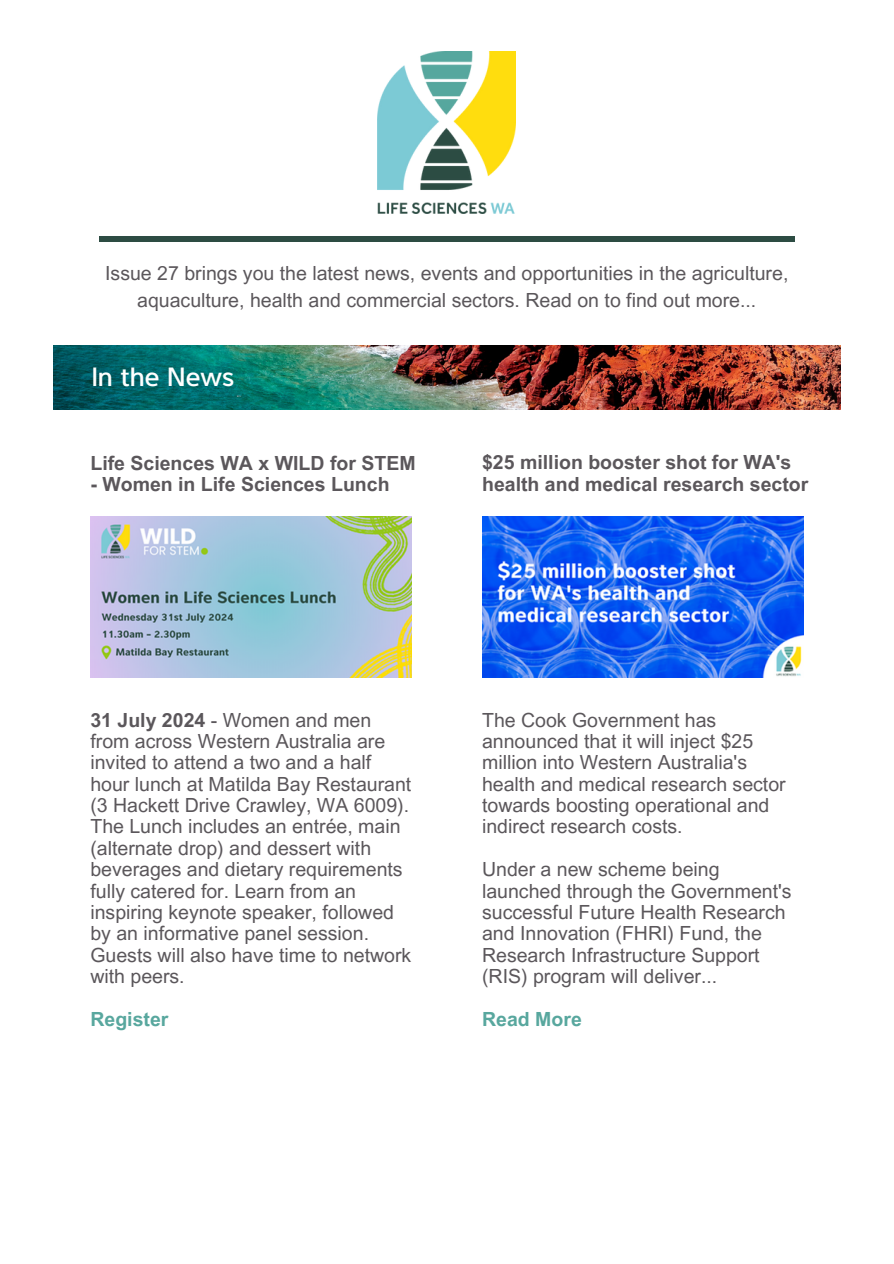
<style>
.page{position:relative;width:894px;height:1264px;background:#fff}
.page>*{position:absolute;margin:0;border:0;box-sizing:border-box;transform-origin:0 0}
.t1{font:500 27.3px "Interval";color:#fff}
.t2{font:19.5px/21.5px "Arial MT Pro";color:#5b575b}
.t3{font:700 19.5px/21.3px "Arial MT Pro";color:#5b575b}
.t4{font:700 19.5px "Arial MT Pro";color:#58a79e}
.s1{font-weight:700}
</style>
<div class="page">
<hr style="left:99px;top:237px;width:695px;height:4px;background:#2d4c43">
<img style="left:377px;top:52px;width:139px;height:162px">
<img style="left:53px;top:345px;width:787px;height:64px">
<img style="left:90px;top:516px;width:321px;height:161px">
<img style="left:482px;top:516px;width:320px;height:161px">
<h2 class="t2" style="left:105px;top:262px;width:684px;line-height:27px;text-align:center">Issue 27 brings you the latest news, events and opportunities in the agriculture, aquaculture, health and commercial sectors. Read on to find out more...</h2>
<p class="t1" style="left:92px;top:365px;width:144px">In the News</p>
<p class="t3" style="left:90px;top:455px;width:326px">Life Sciences WA x WILD for STEM</p>
<p class="t3" style="left:90px;top:476px;width:300px">- Women in Life Sciences Lunch</p>
<p class="t3" style="left:482px;top:454px;width:328px">$25 million booster shot for WA's health and medical research sector</p>
<h2 class="t2" style="left:90px;top:711px;width:322px"><span class="s1">31 July 2024</span> - Women and men from across Western Australia are invited to attend a two and a half hour lunch at Matilda Bay Restaurant (3 Hackett Drive Crawley, WA 6009).<br>The Lunch includes an entrée, main (alternate drop) and dessert with beverages and dietary requirements fully catered for. Learn from an inspiring keynote speaker, followed by an informative panel session.<br>Guests will also have time to network with peers.</h2>
<p class="t4" style="left:90px;top:1011px;width:79px">Register</p>
<h2 class="t2" style="left:482px;top:711px;width:305px">The Cook Government has announced that it will inject $25 million into Western Australia's health and medical research sector towards boosting operational and indirect research costs.</h2>
<p class="t2" style="left:482px;top:861px;width:311px">Under a new scheme being launched through the Government's successful Future Health Research and Innovation (FHRI) Fund, the<br>Research Infrastructure Support (RIS) program will deliver...</p>
<p class="t4" style="left:482px;top:1011px;width:101px">Read More</p>
</div>
